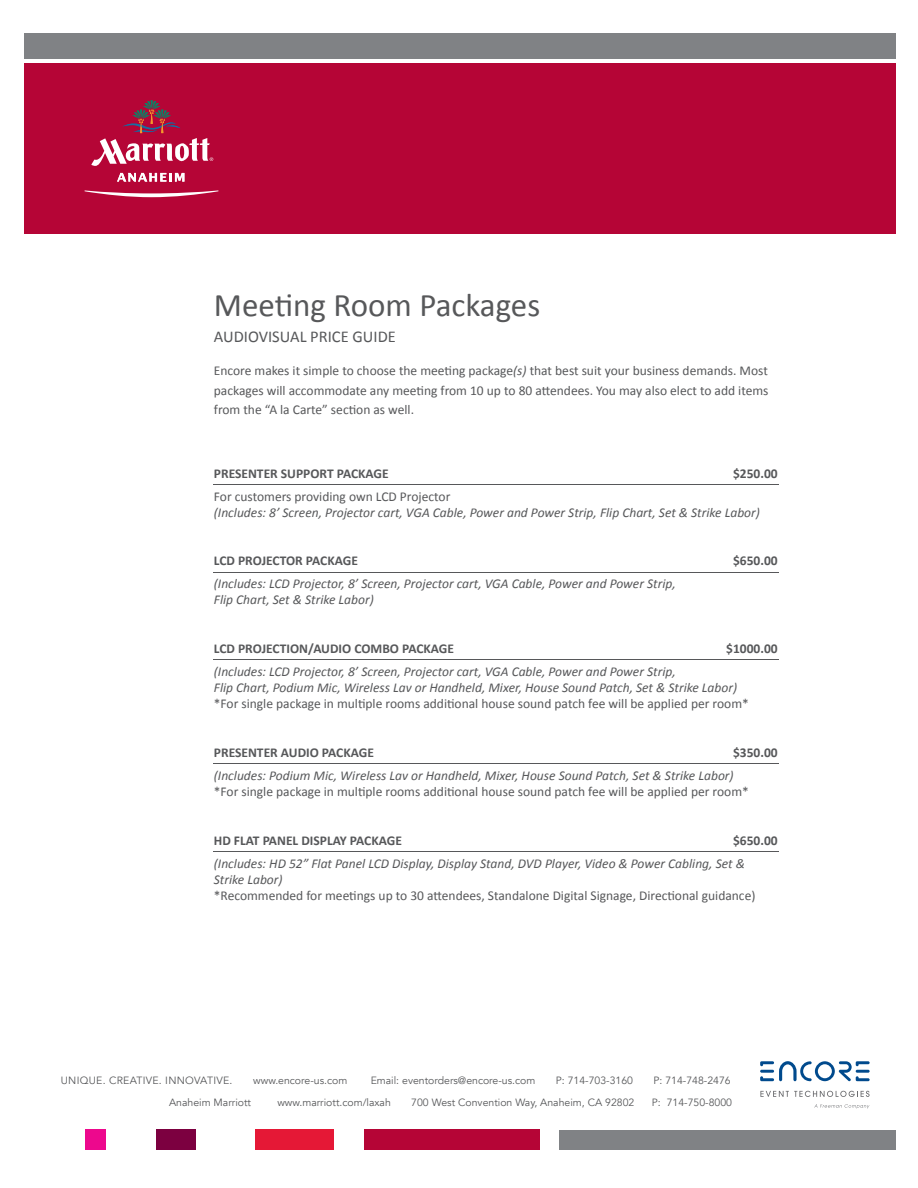
<style>
.page{position:relative;width:918px;height:1188px;background:#fff}
.page>*{position:absolute;margin:0;border:0;box-sizing:border-box;transform-origin:0 0}
.t1{font:33px "Calibri";color:#57585a}
.t2{font:16.5px "Calibri";color:#57585a}
.t3{font:italic 13.5px/16.2px "Calibri";color:#57585a}
.t4{font:13.5px/19.5px "Calibri";color:#57585a;text-align:justify}
.t5{font:700 13.5px "Calibri";color:#57585a}
.t6{font:10.5px "Avenir";color:#57585a}
.t7{font:10.5px "Avenir";letter-spacing:.025em;color:#57585a}
.s1{font-style:italic}
</style>
<div class="page">
<div style="left:85px;top:1130px;width:21px;height:20px;background:#ed088d"></div>
<div style="left:156px;top:1130px;width:39px;height:20px;background:#7c0040"></div>
<div style="left:255px;top:1130px;width:79px;height:20px;background:#e51836"></div>
<div style="left:364px;top:1130px;width:175px;height:20px;background:#b50536"></div>
<div style="left:559px;top:1130px;width:337px;height:19px;background:#808285"></div>
<div style="left:24px;top:33px;width:871px;height:26px;background:#808285"></div>
<div style="left:24px;top:63px;width:871px;height:171px;background:#b50536"></div>
<svg style="left:117px;top:173px;width:67px;height:9px"></svg>
<svg style="left:85px;top:190px;width:133px;height:7px"></svg>
<svg style="left:91px;top:100px;width:122px;height:66px"></svg>
<svg style="left:760px;top:1091px;width:110px;height:18px"></svg>
<svg style="left:760px;top:1061px;width:110px;height:21px"></svg>
<hr style="left:213px;top:484px;width:565px;height:1px;background:#57585a">
<hr style="left:213px;top:572px;width:565px;height:1px;background:#57585a">
<hr style="left:213px;top:659px;width:565px;height:1px;background:#57585a">
<hr style="left:213px;top:763px;width:565px;height:1px;background:#57585a">
<hr style="left:213px;top:851px;width:565px;height:1px;background:#57585a">
<h1 class="t1" style="left:214px;top:284px;width:328px">Meeting Room Packages</h1>
<p class="t2" style="left:214px;top:326px;width:184px">AUDIOVISUAL PRICE GUIDE</p>
<p class="t4" style="left:214px;top:361px;width:556px">Encore makes it simple to choose the meeting package<span class="s1">(s)</span> that best suit your business demands. Most packages will accommodate any meeting from 10 up to 80 attendees. You may also elect to add items from the “A la Carte” section as well.</p>
<p class="t5" style="left:214px;top:464px;width:176px">PRESENTER SUPPORT PACKAGE</p>
<p class="t5" style="left:733px;top:464px;width:46px">$250.00</p>
<p class="t4" style="left:214px;top:486px;width:238px">For customers providing own LCD Projector</p>
<p class="t3" style="left:214px;top:504px;width:548px">(Includes: 8’ Screen, Projector cart, VGA Cable, Power and Power Strip, Flip Chart, Set &amp; Strike Labor)</p>
<p class="t5" style="left:214px;top:552px;width:146px">LCD PROJECTOR PACKAGE</p>
<p class="t5" style="left:733px;top:552px;width:46px">$650.00</p>
<p class="t3" style="left:214px;top:575px;width:463px">(Includes: LCD Projector, 8’ Screen, Projector cart, VGA Cable, Power and Power Strip,<br>Flip Chart, Set &amp; Strike Labor)</p>
<p class="t5" style="left:214px;top:640px;width:242px">LCD PROJECTION/AUDIO COMBO PACKAGE</p>
<p class="t5" style="left:726px;top:640px;width:53px">$1000.00</p>
<p class="t3" style="left:214px;top:663px;width:525px">(Includes: LCD Projector, 8’ Screen, Projector cart, VGA Cable, Power and Power Strip,<br>Flip Chart, Podium Mic, Wireless Lav or Handheld, Mixer, House Sound Patch, Set &amp; Strike Labor)</p>
<p class="t4" style="left:214px;top:694px;width:536px">*For single package in multiple rooms additional house sound patch fee will be applied per room*</p>
<p class="t5" style="left:214px;top:744px;width:162px">PRESENTER AUDIO PACKAGE</p>
<p class="t5" style="left:733px;top:744px;width:46px">$350.00</p>
<p class="t3" style="left:214px;top:767px;width:521px">(Includes: Podium Mic, Wireless Lav or Handheld, Mixer, House Sound Patch, Set &amp; Strike Labor)</p>
<p class="t4" style="left:214px;top:782px;width:536px">*For single package in multiple rooms additional house sound patch fee will be applied per room*</p>
<p class="t5" style="left:214px;top:832px;width:190px">HD FLAT PANEL DISPLAY PACKAGE</p>
<p class="t5" style="left:733px;top:832px;width:46px">$650.00</p>
<p class="t3" style="left:214px;top:855px;width:533px">(Includes: HD 52” Flat Panel LCD Display, Display Stand, DVD Player, Video &amp; Power Cabling, Set &amp;<br>Strike Labor)</p>
<p class="t4" style="left:214px;top:886px;width:543px">*Recommended for meetings up to 30 attendees, Standalone Digital Signage, Directional guidance)</p>
<p class="t7" style="left:61px;top:1074px;width:173px">UNIQUE. CREATIVE. INNOVATIVE.</p>
<p class="t6" style="left:253px;top:1074px;width:96px">www.encore-us.com</p>
<p class="t6" style="left:371px;top:1074px;width:166px">Email: eventorders@encore-us.com</p>
<p class="t6" style="left:556px;top:1074px;width:79px">P: 714-703-3160</p>
<p class="t6" style="left:654px;top:1074px;width:79px">P: 714-748-2476</p>
<p class="t6" style="left:169px;top:1096px;width:84px">Anaheim Marriott</p>
<p class="t6" style="left:277px;top:1096px;width:115px">www.marriott.com/laxah</p>
<p class="t6" style="left:411px;top:1096px;width:225px">700 West Convention Way, Anaheim, CA 92802</p>
<p class="t6" style="left:652px;top:1096px;width:82px">P: 714-750-8000</p>
</div>
